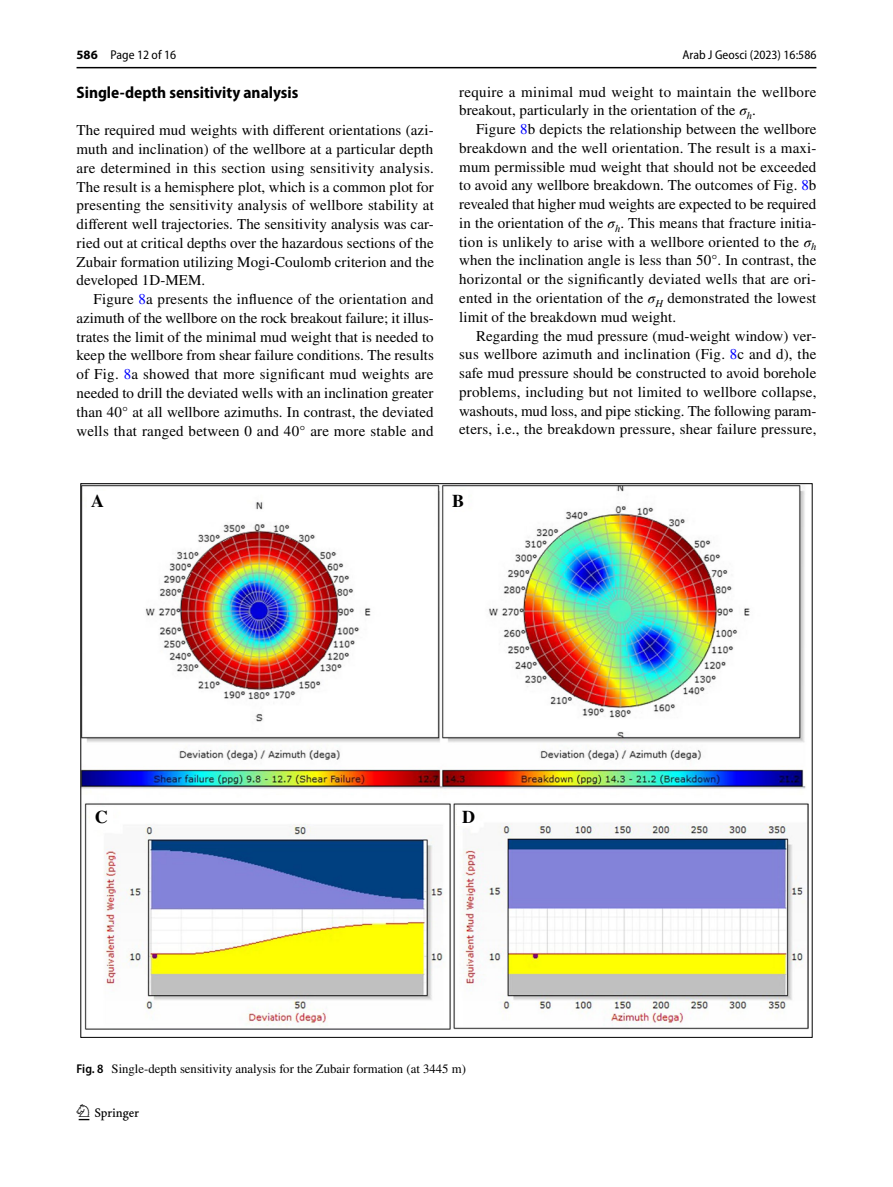
<style>
.page{position:relative;width:893px;height:1187px;background:#fff}
.page>*{position:absolute;margin:0;border:0;box-sizing:border-box;transform-origin:0 0}
.t1{font:22.5px "Springnew Regular 2";color:#000}
.t2{font:700 18px "Times";color:#000}
.t3{font:700 semi-condensed 16.5px "Myriad Pro";color:#000}
.t4{font:15px/18.8px "STIX";letter-spacing:.01em;color:#000;text-align:justify}
.t5{font:12.75px "STIX";color:#000}
.t6{font:semi-condensed 12.75px "Myriad Pro";color:#000}
.s1{font-weight:700;font-stretch:normal}
.s2{color:#00f}
.s3{font-style:italic}
.s4{font-family:"Myriad Pro";font-weight:600;font-stretch:semi-condensed}
</style>
<div class="page">
<hr style="left:77px;top:67px;width:739px;height:1px;background:#000">
<svg style="left:80px;top:483px;width:733px;height:554px"></svg>
<img style="left:83px;top:485px;width:726px;height:543px">
<div style="left:87px;top:491px;width:24px;height:20px;background:#fff"></div>
<div style="left:447px;top:490px;width:21px;height:19px;background:#fff"></div>
<div style="left:457px;top:807px;width:19px;height:18px;background:#fff"></div>
<div style="left:90px;top:807px;width:23px;height:23px;background:#fff"></div>
<p class="t6" style="left:77px;top:48px;width:101px"><span class="s1">586</span> Page 12 of 16</p>
<p class="t3" style="left:77px;top:83px;width:223px">Single‑depth sensitivity analysis</p>
<p class="t4" style="left:77px;top:122px;width:359px">The required mud weights with different orientations (azi&shy;muth and inclination) of the wellbore at a particular depth are determined in this section using sensitivity analysis.<br>The result is a hemisphere plot, which is a common plot for presenting the sensitivity analysis of wellbore stability at different well trajectories. The sensitivity analysis was car&shy;ried out at critical depths over the hazardous sections of the Zubair formation utilizing Mogi-Coulomb criterion and the developed 1D-MEM.</p>
<p class="t4" style="left:77px;top:291px;width:359px;text-indent:17px">Figure <span class="s2">8</span>a presents the influence of the orientation and azimuth of the wellbore on the rock breakout failure; it illus&shy;trates the limit of the minimal mud weight that is needed to keep the wellbore from shear failure conditions. The results of Fig. <span class="s2">8</span>a showed that more significant mud weights are needed to drill the deviated wells with an inclination greater than 40° at all wellbore azimuths. In contrast, the deviated wells that ranged between 0 and 40° are more stable and</p>
<p class="t6" style="left:682px;top:48px;width:135px">Arab J Geosci (2023) 16:586</p>
<p class="t4" style="left:459px;top:83px;width:359px">require a minimal mud weight to maintain the wellbore breakout, particularly in the orientation of the <span class="s3">σ</span><sub>h</sub>.</p>
<p class="t4" style="left:459px;top:121px;width:359px;text-indent:17px">Figure <span class="s2">8</span>b depicts the relationship between the wellbore breakdown and the well orientation. The result is a maxi&shy;mum permissible mud weight that should not be exceeded to avoid any wellbore breakdown. The outcomes of Fig. <span class="s2">8</span>b revealed that higher mud weights are expected to be required in the orientation of the <span class="s3">σ</span><sub>h</sub>. This means that fracture initia&shy;tion is unlikely to arise with a wellbore oriented to the <span class="s3">σ</span><sub>h </sub>when the inclination angle is less than 50°. In contrast, the horizontal or the significantly deviated wells that are ori&shy;ented in the orientation of the <span class="s3">σ</span><sub>H</sub> demonstrated the lowest limit of the breakdown mud weight.</p>
<p class="t4" style="left:459px;top:327px;width:359px;text-indent:17px">Regarding the mud pressure (mud-weight window) ver&shy;sus wellbore azimuth and inclination (Fig. <span class="s2">8</span>c and d), the safe mud pressure should be constructed to avoid borehole problems, including but not limited to wellbore collapse, washouts, mud loss, and pipe sticking. The following param&shy;eters, i.e., the breakdown pressure, shear failure pressure,</p>
<p class="t2" style="left:91px;top:490px;width:14px">A</p>
<p class="t2" style="left:452px;top:490px;width:14px">B</p>
<p class="t2" style="left:95px;top:805px;width:14px">C</p>
<p class="t2" style="left:462px;top:805px;width:14px">D</p>
<p class="t5" style="left:77px;top:1059px;width:391px"><span class="s4">Fig. 8</span> Single-depth sensitivity analysis for the Zubair formation (at 3445 m)</p>
<h1 class="t1" style="left:79px;top:1104px;width:62px">1 3</h1>
</div>
